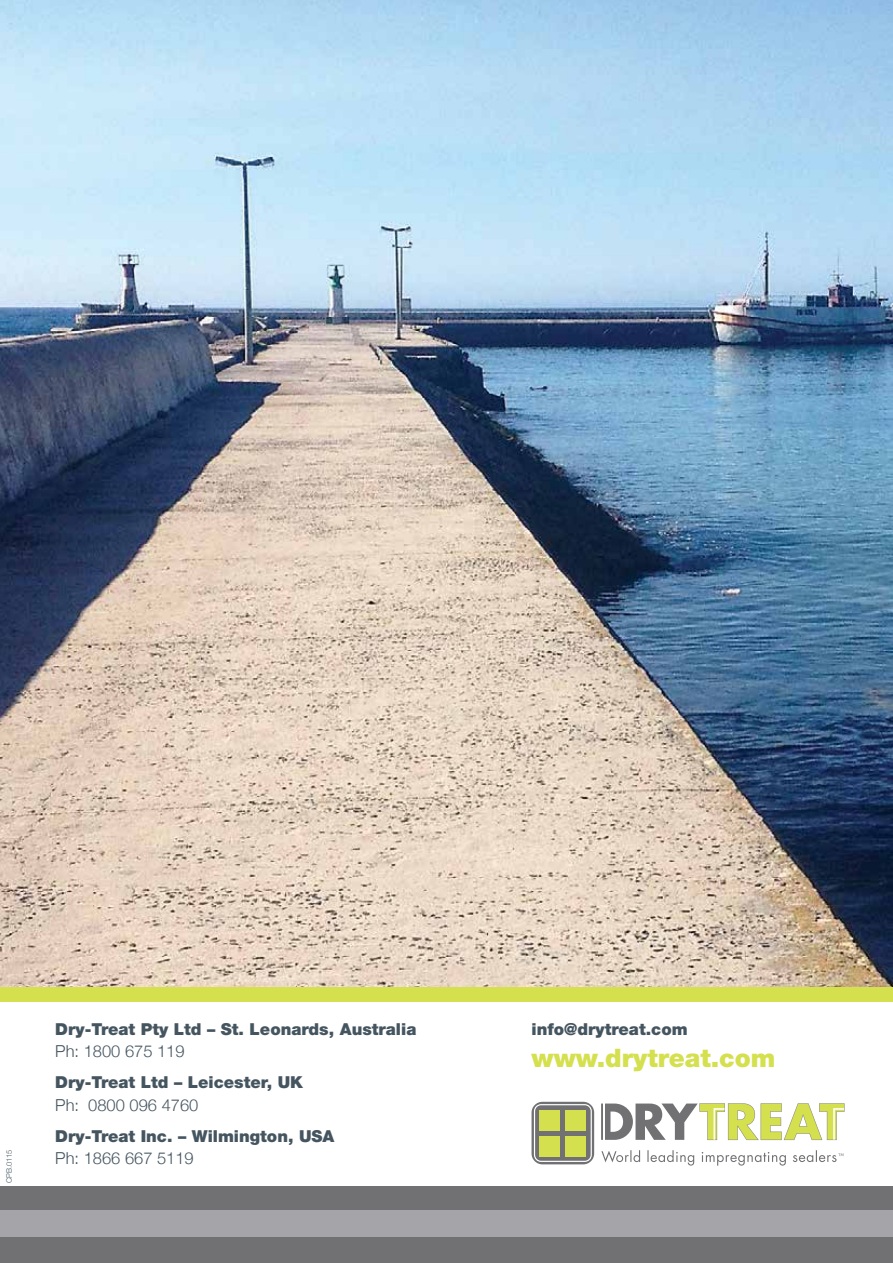
<style>
.page{position:relative;width:893px;height:1263px;background:#fff}
.page>*{position:absolute;margin:0;border:0;box-sizing:border-box;transform-origin:0 0}
.t1{font:900 25.5px "Helvetica Neue";color:#d5e04e}
.t2{font:900 16.5px "Helvetica Neue";color:#455560}
.t3{font:300 16.5px "Helvetica Neue";color:#455560}
.t4{font:300 7.5px "Helvetica Neue";color:#455560}
</style>
<div class="page">
<div style="left:0;top:1186px;width:893px;height:77px;background:#717073"></div>
<div style="left:0;top:1211px;width:893px;height:26px;background:#a5a5a9"></div>
<img style="left:0;top:0;width:893px;height:988px">
<div style="left:0;top:988px;width:893px;height:14px;background:#d5e04e"></div>
<svg style="left:601px;top:1103px;width:243px;height:37px"></svg>
<div style="left:531px;top:1102px;width:63px;height:62px;background:#717073;border-radius:11px"></div>
<svg style="left:534px;top:1104px;width:58px;height:58px"></svg>
<div style="left:565px;top:1109px;width:21px;height:21px;background:#d5e04e"></div>
<div style="left:539px;top:1135px;width:21px;height:21px;background:#d5e04e"></div>
<div style="left:565px;top:1135px;width:21px;height:21px;background:#d5e04e"></div>
<svg style="left:601px;top:1150px;width:242px;height:15px"></svg>
<p class="t4" style="left:3px;top:1183px;width:35px;rotate:-90deg">CPB.0115</p>
<p class="t2" style="left:55px;top:1019px;width:363px">Dry-Treat Pty Ltd – St. Leonards, Australia</p>
<p class="t3" style="left:55px;top:1038px;width:131px">Ph: 1800 675 119</p>
<p class="t2" style="left:55px;top:1072px;width:249px">Dry-Treat Ltd – Leicester, UK</p>
<p class="t3" style="left:55px;top:1091px;width:145px">Ph: 0800 096 4760</p>
<p class="t2" style="left:55px;top:1126px;width:281px">Dry-Treat Inc. – Wilmington, USA</p>
<p class="t3" style="left:55px;top:1145px;width:140px">Ph: 1866 667 5119</p>
<p class="t2" style="left:531px;top:1019px;width:158px">info@drytreat.com</p>
<h1 class="t1" style="left:531px;top:1043px;width:245px">www.drytreat.com</h1>
</div>
